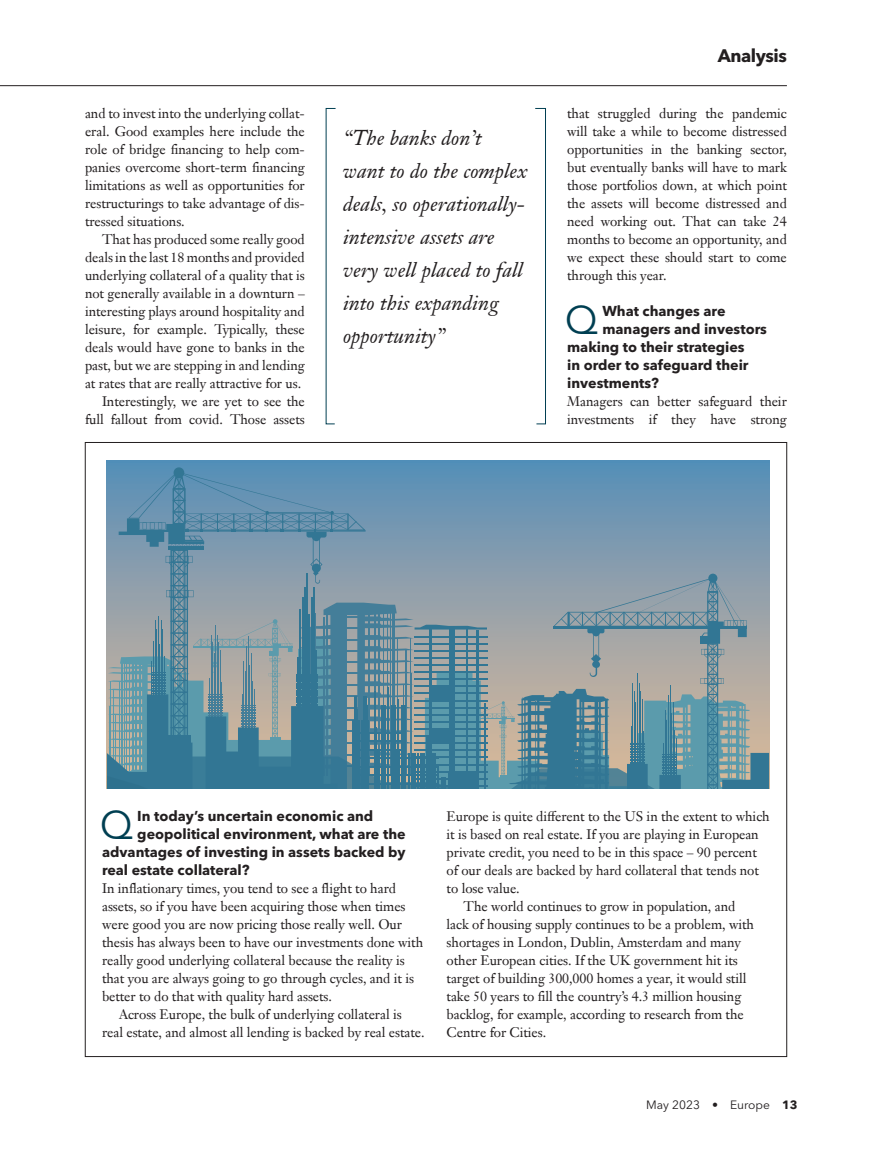
<style>
.page{position:relative;width:872px;height:1149px;background:#fff}
.page>*{position:absolute;margin:0;border:0;box-sizing:border-box;transform-origin:0 0}
.t1{font:39.6px "Avenir Next LT Pro";color:#003f52}
.t2{font:italic 21px/33px "Janson Text LT Pro";color:#231f20}
.t3{font:700 18px "Avenir Next LT Pro";letter-spacing:-.025em;color:#231f20}
.t4{font:700 14.25px "Avenir Next LT Pro";color:#231f20}
.t5{font:13.5px/18px "Janson Text LT Pro";letter-spacing:-.005em;color:#231f20;text-align:justify}
.t6{font:12px "Avenir Next LT Pro";color:#231f20}
.s1{font-weight:700}
</style>
<div class="page">
<hr style="left:0;top:85px;width:787px;height:1px;background:#231f20">
<svg style="left:535px;top:108px;width:11px;height:316px"></svg>
<svg style="left:325px;top:108px;width:11px;height:316px"></svg>
<div style="left:107px;top:460px;width:662px;height:328px;background:#538fb8"></div>
<div style="left:174px;top:467px;width:10px;height:11px;background:#327694;border-radius:50%"></div>
<svg style="left:107px;top:469px;width:661px;height:319px;background:#7495a5"></svg>
<p class="t5" style="left:85px;top:104px;width:221px">and to invest into the underlying collat&shy;eral. Good examples here include the role of bridge financing to help com&shy;panies overcome short-term financing limitations as well as opportunities for restructurings to take advantage of dis&shy;tressed situations.</p>
<p class="t5" style="left:85px;top:230px;width:221px;text-align:right">That has produced some really good deals in the last 18 months and provided underlying collateral of a quality that is not generally available in a downturn – interesting plays around hospitality and leisure, for example. Typically, these deals would have gone to banks in the past, but we are stepping in and lending at rates that are really attractive for us.<br>Interestingly, we are yet to see the full fallout from covid. Those assets</p>
<h2 class="t2" style="left:343px;top:121px;width:186px">“The banks don’t want to do the complex deals, so operationally&shy;intensive assets are very well placed to fall into this expanding opportunity”</h2>
<h3 class="t3" style="left:717px;top:45px;width:71px">Analysis</h3>
<p class="t5" style="left:567px;top:104px;width:221px">that struggled during the pandemic will take a while to become distressed opportunities in the banking sector, but eventually banks will have to mark those portfolios down, at which point the assets will become distressed and need working out. That can take 24 months to become an opportunity, and we expect these should start to come through this year.</p>
<h1 class="t1" style="left:565px;top:296px;width:35px">Q</h1>
<p class="t4" style="left:602px;top:302px;width:125px">What changes are</p>
<p class="t4" style="left:602px;top:320px;width:166px">managers and investors</p>
<p class="t4" style="left:567px;top:338px;width:179px">making to their strategies</p>
<p class="t4" style="left:567px;top:356px;width:183px">in order to safeguard their</p>
<p class="t4" style="left:567px;top:374px;width:93px">investments?</p>
<p class="t5" style="left:567px;top:392px;width:221px">Managers can better safeguard their investments if they have strong</p>
<h1 class="t1" style="left:100px;top:800px;width:35px">Q</h1>
<p class="t4" style="left:137px;top:806px;width:237px">In today’s uncertain economic and</p>
<p class="t4" style="left:137px;top:824px;width:270px">geopolitical environment, what are the</p>
<p class="t4" style="left:102px;top:842px;width:305px">advantages of investing in assets backed by</p>
<p class="t4" style="left:102px;top:860px;width:149px">real estate collateral?</p>
<p class="t5" style="left:102px;top:878px;width:295px">In inflationary times, you tend to see a flight to hard</p>
<p class="t5" style="left:102px;top:896px;width:305px">assets, so if you have been acquiring those when times</p>
<p class="t5" style="left:102px;top:914px;width:301px">were good you are now pricing those really well. Our</p>
<p class="t5" style="left:102px;top:932px;width:322px">thesis has always been to have our investments done with</p>
<p class="t5" style="left:102px;top:950px;width:304px">really good underlying collateral because the reality is</p>
<p class="t5" style="left:102px;top:968px;width:313px">that you are always going to go through cycles, and it is</p>
<p class="t5" style="left:102px;top:986px;width:231px">better to do that with quality hard assets.</p>
<p class="t5" style="left:119px;top:1004px;width:284px">Across Europe, the bulk of underlying collateral is</p>
<p class="t5" style="left:102px;top:1022px;width:324px">real estate, and almost all lending is backed by real estate.</p>
<p class="t5" style="left:446px;top:806px;width:325px">Europe is quite different to the US in the extent to which</p>
<p class="t5" style="left:446px;top:824px;width:314px">it is based on real estate. If you are playing in European</p>
<p class="t5" style="left:446px;top:842px;width:312px">private credit, you need to be in this space – 90 percent</p>
<p class="t5" style="left:446px;top:860px;width:314px">of our deals are backed by hard collateral that tends not</p>
<p class="t5" style="left:446px;top:878px;width:75px">to lose value.</p>
<p class="t5" style="left:463px;top:896px;width:273px">The world continues to grow in population, and</p>
<p class="t5" style="left:446px;top:914px;width:309px">lack of housing supply continues to be a problem, with</p>
<p class="t5" style="left:446px;top:932px;width:296px">shortages in London, Dublin, Amsterdam and many</p>
<p class="t5" style="left:446px;top:950px;width:293px">other European cities. If the UK government hit its</p>
<p class="t5" style="left:446px;top:968px;width:301px">target of building 300,000 homes a year, it would still</p>
<p class="t5" style="left:446px;top:986px;width:296px">take 50 years to fill the country’s 4.3 million housing</p>
<p class="t5" style="left:446px;top:1004px;width:299px">backlog, for example, according to research from the</p>
<p class="t5" style="left:446px;top:1022px;width:101px">Centre for Cities.</p>
<p class="t6" style="left:646px;top:1097px;width:153px">May 2023 • Europe <span class="s1">13</span></p>
</div>
